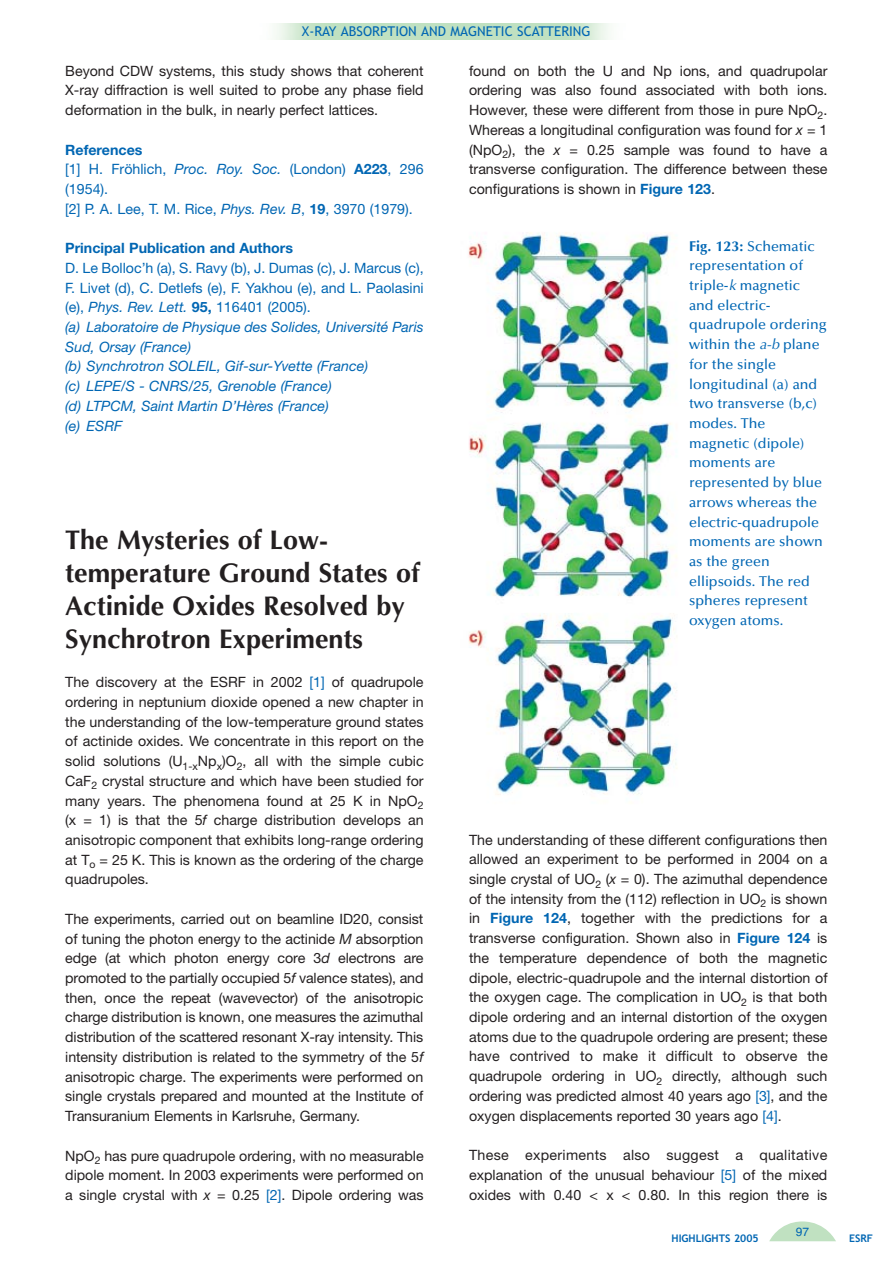
<style>
.page{position:relative;width:893px;height:1263px;background:#fff}
.page>*{position:absolute;margin:0;border:0;box-sizing:border-box;transform-origin:0 0}
.t1{font:700 27px/32.8px "Optima";color:#231f20}
.t2{font:14.25px/19.6px "Helvetica Neue";color:#231f20;text-align:justify}
.t3{font:italic 14.25px/19.6px "Helvetica Neue";color:#0066b3}
.t4{font:500 14.25px/19.6px "Optima";color:#0066b3}
.t5{font:14.25px/19.6px "Helvetica Neue";color:#0066b3}
.t6{font:700 14.25px "Helvetica Neue";color:#0066b3}
.t7{font:13.5px "Trebuchet MS";color:#0066b3}
.t8{font:12px "Helvetica";color:#0066b3}
.t9{font:700 10.5px "Trebuchet MS";color:#0066b3}
.s1{font-weight:700}
.s2{font-style:italic}
.s3{font-style:normal}
.s4{font-weight:700;font-style:normal}
.s5{font-weight:700;color:#0066b3}
.s6{font-weight:400;font-style:italic}
.s7{color:#0066b3}
</style>
<div class="page">
<svg style="left:769px;top:1221px;width:67px;height:20px"></svg>
<img style="left:468px;top:232px;width:209px;height:563px">
<p class="t7" style="left:302px;top:26px;width:290px">X-RAY ABSORPTION AND MAGNETIC SCATTERING</p>
<p class="t2" style="left:65px;top:62px;width:360px">Beyond CDW systems, this study shows that coherent X-ray diffraction is well suited to probe any phase field deformation in the bulk, in nearly perfect lattices.</p>
<p class="t5" style="left:65px;top:141px;width:360px"><span class="s1">References<br></span>[1] H. Fröhlich, <span class="s2">Proc. Roy. Soc.</span> (London) <span class="s1">A223</span>, 296 (1954).<br>[2] P. A. Lee, T. M. Rice, <span class="s2">Phys. Rev. B</span>, <span class="s1">19</span>, 3970 (1979).</p>
<p class="t6" style="left:65px;top:243px;width:229px">Principal Publication and Authors</p>
<p class="t3" style="left:65px;top:259px;width:360px"><span class="s3">D. Le Bolloc’h (a), S. Ravy (b), J. Dumas (c), J. Marcus (c), F. Livet (d), C. Detlefs (e), F. Yakhou (e), and L. Paolasini (e),</span> Phys. Rev. Lett. <span class="s4">95,</span> <span class="s3">116401 (2005).<br></span>(a) Laboratoire de Physique des Solides, Université Paris Sud, Orsay (France)<br>(b) Synchrotron SOLEIL, Gif-sur-Yvette (France)<br>(c) LEPE/S - CNRS/25, Grenoble (France)<br>(d) LTPCM, Saint Martin D’Hères (France)<br>(e) ESRF</p>
<p class="t2" style="left:469px;top:62px;width:360px">found on both the U and Np ions, and quadrupolar ordering was also found associated with both ions.<br>However, these were different from those in pure NpO<sub>2</sub>.<br>Whereas a longitudinal configuration was found for <span class="s2">x</span> = 1 (NpO<sub>2</sub>), the <span class="s2">x</span> = 0.25 sample was found to have a transverse configuration. The difference between these configurations is shown in <span class="s5">Figure 123</span>.</p>
<p class="t4" style="left:689px;top:237px;width:139px"><span class="s1">Fig. 123:</span> Schematic representation of triple-<span class="s6">k</span> magnetic and electric&shy;quadrupole ordering within the <span class="s6">a-b</span> plane for the single longitudinal (a) and two transverse (b,c) modes. The magnetic (dipole) moments are represented by blue arrows whereas the electric-quadrupole moments are shown as the green ellipsoids. The red spheres represent oxygen atoms.</p>
<h1 class="t1" style="left:65px;top:526px;width:356px">The Mysteries of Low&shy;temperature Ground States of<br>Actinide Oxides Resolved by<br>Synchrotron Experiments</h1>
<p class="t2" style="left:65px;top:674px;width:360px">The discovery at the ESRF in 2002 <span class="s7">[1]</span> of quadrupole ordering in neptunium dioxide opened a new chapter in the understanding of the low-temperature ground states of actinide oxides. We concentrate in this report on the solid solutions (U<sub>1-x</sub>Np<sub>x</sub>)O<sub>2</sub>, all with the simple cubic CaF<sub>2</sub> crystal structure and which have been studied for many years. The phenomena found at 25 K in NpO<sub>2 </sub>(x = 1) is that the 5<span class="s2">f</span> charge distribution develops an anisotropic component that exhibits long-range ordering at T<sub>o</sub> = 25 K. This is known as the ordering of the charge quadrupoles.</p>
<p class="t2" style="left:65px;top:910px;width:360px">The experiments, carried out on beamline ID20, consist of tuning the photon energy to the actinide <span class="s2">M</span> absorption edge (at which photon energy core 3<span class="s2">d</span> electrons are promoted to the partially occupied 5<span class="s2">f</span> valence states), and then, once the repeat (wavevector) of the anisotropic charge distribution is known, one measures the azimuthal distribution of the scattered resonant X-ray intensity. This intensity distribution is related to the symmetry of the 5<span class="s2">f </span>anisotropic charge. The experiments were performed on single crystals prepared and mounted at the Institute of Transuranium Elements in Karlsruhe, Germany.</p>
<p class="t2" style="left:65px;top:1147px;width:360px">NpO<sub>2</sub> has pure quadrupole ordering, with no measurable dipole moment. In 2003 experiments were performed on a single crystal with <span class="s2">x</span> = 0.25 <span class="s7">[2]</span>. Dipole ordering was</p>
<p class="t2" style="left:469px;top:831px;width:360px">The understanding of these different configurations then allowed an experiment to be performed in 2004 on a single crystal of UO<sub>2</sub> (<span class="s2">x</span> = 0). The azimuthal dependence of the intensity from the (112) reflection in UO<sub>2</sub> is shown in <span class="s5">Figure 124</span>, together with the predictions for a transverse configuration. Shown also in <span class="s5">Figure 124</span> is the temperature dependence of both the magnetic dipole, electric-quadrupole and the internal distortion of the oxygen cage. The complication in UO<sub>2</sub> is that both dipole ordering and an internal distortion of the oxygen atoms due to the quadrupole ordering are present; these have contrived to make it difficult to observe the quadrupole ordering in UO<sub>2</sub> directly, although such ordering was predicted almost 40 years ago <span class="s7">[3]</span>, and the oxygen displacements reported 30 years ago <span class="s7">[4]</span>.</p>
<p class="t2" style="left:469px;top:1147px;width:360px">These experiments also suggest a qualitative explanation of the unusual behaviour <span class="s7">[5]</span> of the mixed oxides with 0.40 &lt; x &lt; 0.80. In this region there is</p>
<p class="t8" style="left:796px;top:1227px;width:15px">97</p>
<p class="t9" style="left:671px;top:1232px;width:89px">HIGHLIGHTS 2005</p>
<p class="t9" style="left:849px;top:1232px;width:25px">ESRF</p>
</div>
